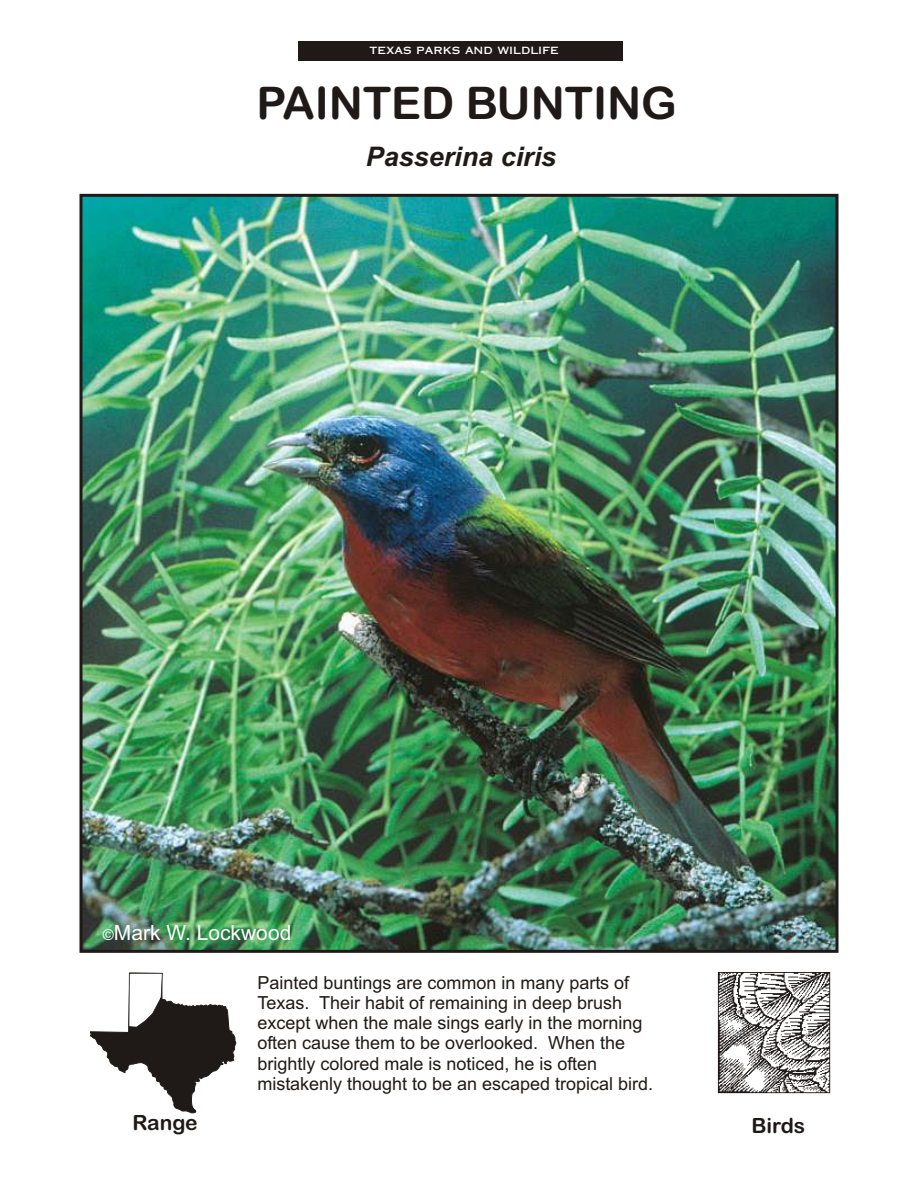
<style>
.page{position:relative;width:918px;height:1188px;background:#fff}
.page>*{position:absolute;margin:0;border:0;box-sizing:border-box;transform-origin:0 0}
.t1{font:700 45px "Arial Rounded MT Bold";color:#1f1a17}
.t2{font:italic 700 27px "Arial";color:#1f1a17}
.t3{font:21px "Arial";color:#fff}
.t4{font:700 21px "Arial Rounded MT Bold";color:#1f1a17}
.t5{font:18px/20.1px "Arial";color:#1f1a17}
.t6{font:11.85px "Copperplate Thirty One AB";color:#fff}
.s1{font-size:15px}
</style>
<div class="page">
<img style="left:83px;top:198px;width:752px;height:751px">
<div style="left:79px;top:194px;width:760px;height:759px;border:3px solid #1f1a17"></div>
<svg style="left:90px;top:973px;width:146px;height:140px"></svg>
<img style="left:718px;top:973px;width:113px;height:121px">
<div style="left:298px;top:41px;width:325px;height:19px;background:#1f1a17"></div>
<p class="t6" style="left:370px;top:46px;width:191px">TEXAS PARKS AND WILDLIFE</p>
<h1 class="t1" style="left:256px;top:86px;width:422px">PAINTED BUNTING</h1>
<h2 class="t2" style="left:366px;top:147px;width:192px">Passerina ciris</h2>
<p class="t3" style="left:103px;top:924px;width:190px"><span class="s1">©</span>Mark W. Lockwood</p>
<p class="t5" style="left:257px;top:974px;width:397px">Painted buntings are common in many parts of Texas. Their habit of remaining in deep brush except when the male sings early in the morning often cause them to be overlooked. When the brightly colored male is noticed, he is often mistakenly thought to be an escaped tropical bird.</p>
<p class="t4" style="left:132px;top:1115px;width:67px">Range</p>
<p class="t4" style="left:751px;top:1117px;width:55px">Birds</p>
</div>
